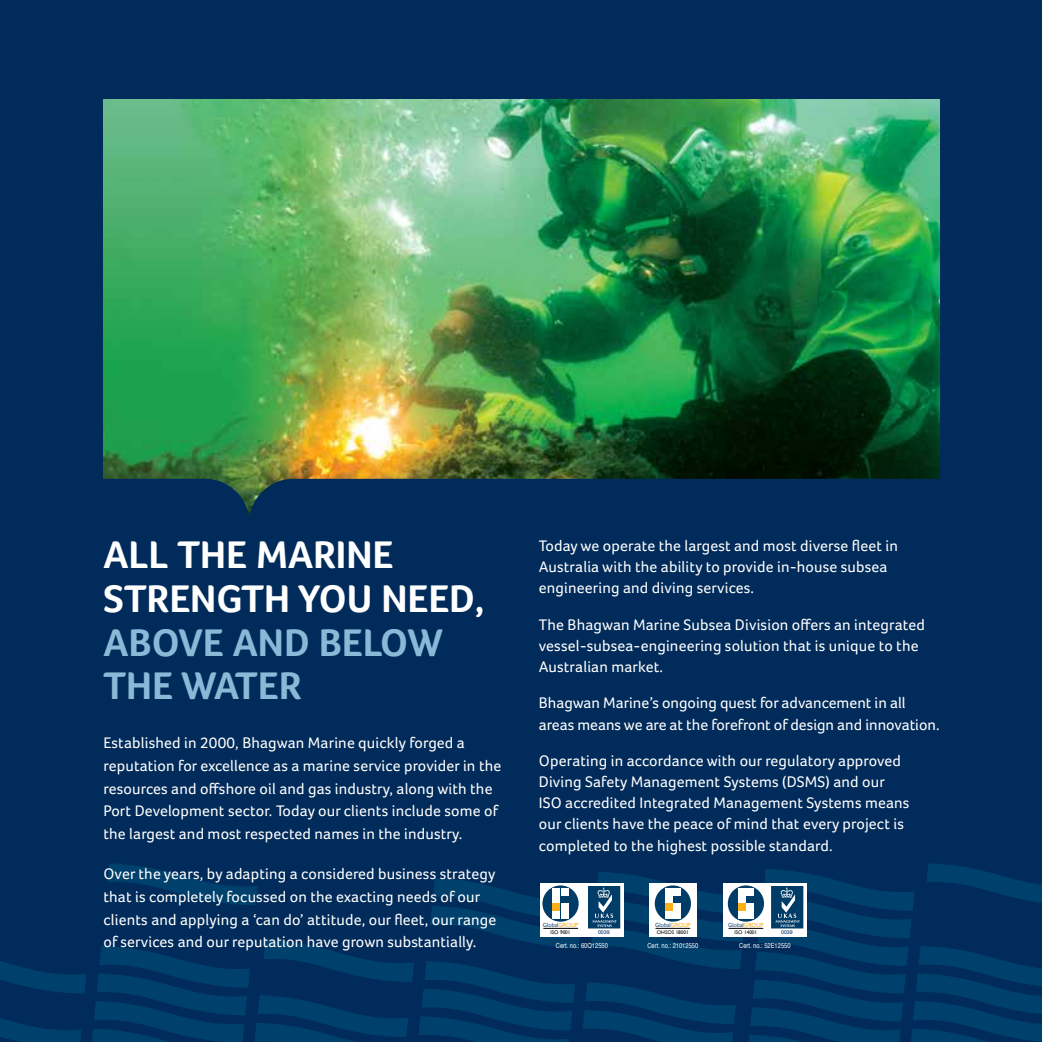
<style>
.page{position:relative;width:1042px;height:1042px;background:#002b5a}
.page>*{position:absolute;margin:0;border:0;box-sizing:border-box;transform-origin:0 0}
.t1{font:700 39.55px/43.8px "Foco";color:#fff}
.t2{font:700 39.55px/43.8px "Foco";color:#8ab8d7}
.t3{font:15.75px/22.8px "Foco";letter-spacing:.01em;color:#fff}
.t4{font:condensed 7px "Helvetica";color:#fff}
.t5{font:5.95px "Gill Sans";color:#1f4878}
.t6{font:5.25px "Gill Sans";color:#000}
.t7{font:500 5.25px "Helvetica Neue";color:#1f4878}
.s1{color:#fcaf17}
</style>
<div class="page">
<img style="left:103px;top:99px;width:836px;height:380px">
<svg style="left:211px;top:479px;width:78px;height:40px"></svg>
<svg style="left:0;top:863px;width:1042px;height:179px"></svg>
<h1 class="t1" style="left:103px;top:532px;width:382px">ALL THE MARINE<br>STRENGTH YOU NEED,</h1>
<h1 class="t2" style="left:103px;top:620px;width:341px">ABOVE AND BELOW<br>THE WATER</h1>
<p class="t3" style="left:103px;top:731px;width:399px">Established in 2000, Bhagwan Marine quickly forged a reputation for excellence as a marine service provider in the resources and offshore oil and gas industry, along with the Port Development sector. Today our clients include some of the largest and most respected names in the industry.</p>
<p class="t3" style="left:103px;top:862px;width:394px">Over the years, by adapting a considered business strategy that is completely focussed on the exacting needs of our clients and applying a ‘can do’ attitude, our fleet, our range of services and our reputation have grown substantially.</p>
<p class="t3" style="left:539px;top:535px;width:361px;line-height:21.3px">Today we operate the largest and most diverse fleet in<br>Australia with the ability to provide in-house subsea engineering and diving services.</p>
<p class="t3" style="left:539px;top:613px;width:388px;line-height:21.3px">The Bhagwan Marine Subsea Division offers an integrated vessel-subsea-engineering solution that is unique to the<br>Australian market.</p>
<p class="t3" style="left:539px;top:692px;width:402px;line-height:21.2px">Bhagwan Marine’s ongoing quest for advancement in all areas means we are at the forefront of design and innovation.</p>
<p class="t3" style="left:539px;top:749px;width:372px;line-height:21.2px">Operating in accordance with our regulatory approved Diving Safety Management Systems (DSMS) and our ISO accredited Integrated Management Systems means our clients have the peace of mind that every project is completed to the highest possible standard.</p>
<p class="t5" style="left:543px;top:921px;width:37px">Global<span class="s1">GROUP</span></p>
<p class="t6" style="left:550px;top:929px;width:21px">ISO 9001</p>
<p class="t5" style="left:655px;top:921px;width:37px">Global<span class="s1">GROUP</span></p>
<p class="t6" style="left:657px;top:929px;width:33px">OHSOS 18001</p>
<p class="t5" style="left:728px;top:921px;width:37px">Global<span class="s1">GROUP</span></p>
<p class="t7" style="left:598px;top:928px;width:13px">0039</p>
<p class="t6" style="left:734px;top:929px;width:24px">ISO 14001</p>
<p class="t7" style="left:781px;top:928px;width:13px">0039</p>
<p class="t4" style="left:556px;top:941px;width:54px">Cert. no.: 60Q12550</p>
<p class="t4" style="left:647px;top:941px;width:52px">Cert. no.: 21012550</p>
<p class="t4" style="left:739px;top:941px;width:53px">Cert. no.: 52E12550</p>
</div>
